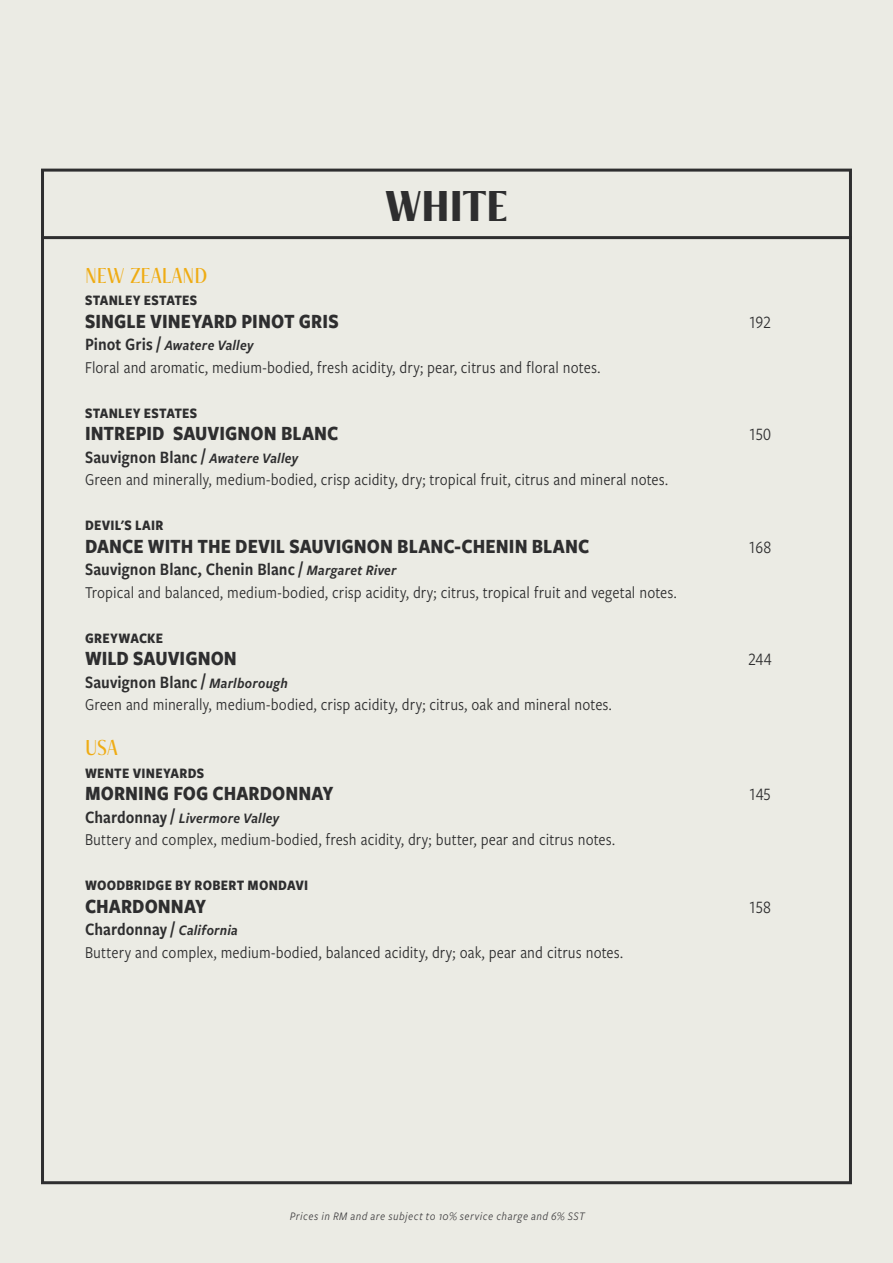
<style>
.page{position:relative;width:893px;height:1263px;background:#ebebe4}
.page>*{position:absolute;margin:0;border:0;box-sizing:border-box;transform-origin:0 0}
.t1{font:700 48px "Freight Neo Cnd Pro";letter-spacing:-.02em;color:#2e2e2f}
.t2{font:24px "Freight Neo Cnd Pro";letter-spacing:-.005em;color:#efac14}
.t3{font:700 21px "Freight Sans Cnd Pro";color:#2e2e2f}
.t4{font:18px "Freight Sans Cnd Pro Semi";letter-spacing:.005em;color:#2e2e2f}
.t5{font:18px "Freight Sans Cnd Pro";letter-spacing:-.03em;color:#2e2e2f}
.t6{font:17.25px "Freight Sans Cnd Pro";letter-spacing:.005em;color:#2e2e2f}
.t7{font:700 15px "Freight Sans Cnd Pro";letter-spacing:.02em;color:#2e2e2f}
.t8{font:italic 15px "Freight Sans Cnd Pro Semi";letter-spacing:.015em;color:#2e2e2f}
.t9{font:italic 12px "Freight Sans Cnd Pro";letter-spacing:.035em;color:#414042}
.s1{font-style:normal;font-size:18px}
.s2{font-style:italic;font-size:15px}
</style>
<div class="page">
<hr style="left:43px;top:236px;width:807px;height:3px;background:#2e2e2f">
<h1 class="t1" style="left:385px;top:177px;width:125px">WHITE</h1>
<h2 class="t2" style="left:85px;top:260px;width:124px">NEW ZEALAND</h2>
<p class="t7" style="left:85px;top:290px;width:114px">STANLEY ESTATES</p>
<p class="t3" style="left:85px;top:306px;width:255px">SINGLE VINEYARD PINOT GRIS</p>
<p class="t8" style="left:85px;top:335px;width:170px"><span class="s1">Pinot Gris /</span> Awatere Valley</p>
<p class="t6" style="left:85px;top:355px;width:517px">Floral and aromatic, medium-bodied, fresh acidity, dry; pear, citrus and floral notes.</p>
<p class="t7" style="left:85px;top:402px;width:114px">STANLEY ESTATES</p>
<p class="t3" style="left:85px;top:419px;width:255px">INTREPID SAUVIGNON BLANC</p>
<p class="t4" style="left:85px;top:444px;width:215px">Sauvignon Blanc / <span class="s2">Awatere Valley</span></p>
<p class="t6" style="left:85px;top:468px;width:585px">Green and minerally, medium-bodied, crisp acidity, dry; tropical fruit, citrus and mineral notes.</p>
<p class="t7" style="left:85px;top:515px;width:80px">DEVIL'S LAIR</p>
<p class="t3" style="left:85px;top:531px;width:506px">DANCE WITH THE DEVIL SAUVIGNON BLANC-CHENIN BLANC</p>
<p class="t4" style="left:85px;top:557px;width:313px">Sauvignon Blanc, Chenin Blanc / <span class="s2">Margaret River</span></p>
<p class="t6" style="left:85px;top:580px;width:593px">Tropical and balanced, medium-bodied, crisp acidity, dry; citrus, tropical fruit and vegetal notes.</p>
<p class="t7" style="left:85px;top:627px;width:80px">GREYWACKE</p>
<p class="t3" style="left:85px;top:644px;width:153px">WILD SAUVIGNON</p>
<p class="t4" style="left:85px;top:669px;width:204px">Sauvignon Blanc / <span class="s2">Marlborough</span></p>
<p class="t6" style="left:85px;top:693px;width:528px">Green and minerally, medium-bodied, crisp acidity, dry; citrus, oak and mineral notes.</p>
<h2 class="t2" style="left:85px;top:733px;width:35px">USA</h2>
<p class="t7" style="left:85px;top:762px;width:121px">WENTE VINEYARDS</p>
<p class="t3" style="left:85px;top:779px;width:250px">MORNING FOG CHARDONNAY</p>
<p class="t8" style="left:85px;top:808px;width:196px"><span class="s1">Chardonnay /</span> Livermore Valley</p>
<p class="t6" style="left:85px;top:828px;width:532px">Buttery and complex, medium-bodied, fresh acidity, dry; butter, pear and citrus notes.</p>
<p class="t7" style="left:85px;top:875px;width:225px">WOODBRIDGE BY ROBERT MONDAVI</p>
<p class="t3" style="left:85px;top:891px;width:123px">CHARDONNAY</p>
<p class="t4" style="left:85px;top:917px;width:154px">Chardonnay / <span class="s2">California</span></p>
<p class="t6" style="left:85px;top:940px;width:540px">Buttery and complex, medium-bodied, balanced acidity, dry; oak, pear and citrus notes.</p>
<p class="t5" style="left:749px;top:310px;width:24px">192</p>
<p class="t5" style="left:749px;top:422px;width:24px">150</p>
<p class="t5" style="left:749px;top:535px;width:24px">168</p>
<p class="t5" style="left:748px;top:647px;width:25px">244</p>
<p class="t5" style="left:749px;top:782px;width:24px">145</p>
<p class="t5" style="left:749px;top:895px;width:24px">158</p>
<p class="t9" style="left:290px;top:1209px;width:296px">Prices in RM and are subject to 10% service charge and 6% SST</p>
</div>
